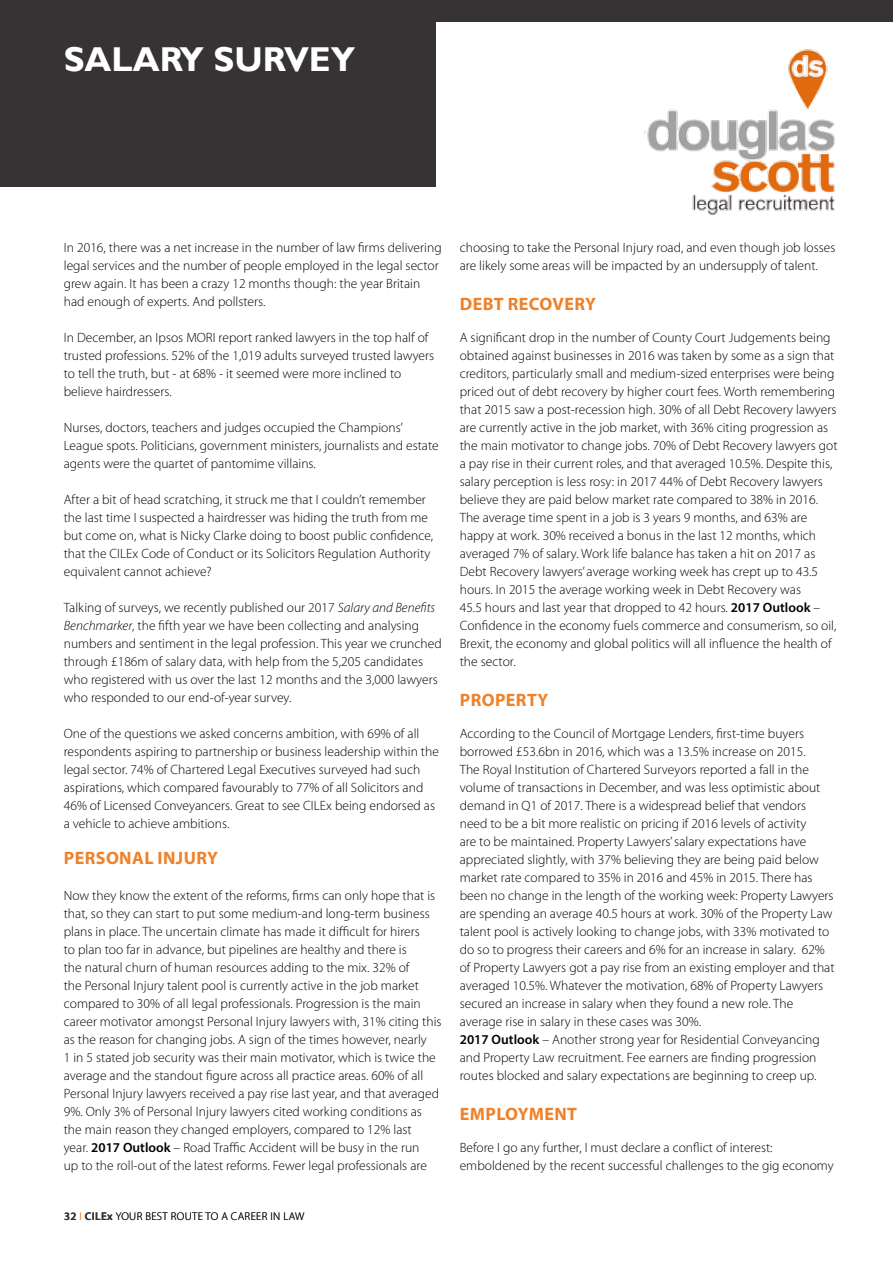
<style>
.page{position:relative;width:893px;height:1263px;background:#fff}
.page>*{position:absolute;margin:0;border:0;box-sizing:border-box;transform-origin:0 0}
.t1{font:700 34.5px "Gill Sans";color:#fff}
.t2{font:700 18px "Myriad Pro";letter-spacing:.02em;color:#ef8129}
.t3{font:300 13.5px/18px "Myriad Pro";color:#000}
.t4{font:300 11.25px "Myriad Pro";letter-spacing:.03em;color:#000}
.s1{font-style:italic}
.s2{font-weight:600}
.s3{font-weight:600;color:#373234}
.s4{color:#ef8129}
</style>
<div class="page">
<div style="left:0;top:0;width:436px;height:187px;background:#373334"></div>
<div style="left:417px;top:0;width:476px;height:21px;background:#373334"></div>
<img style="left:644px;top:49px;width:191px;height:166px">
<h1 class="t1" style="left:64px;top:38px;width:293px">SALARY SURVEY</h1>
<p class="t3" style="left:64px;top:239px;width:379px">In 2016, there was a net increase in the number of law firms delivering legal services and the number of people employed in the legal sector grew again. It has been a crazy 12 months though: the year Britain had enough of experts. And pollsters.</p>
<p class="t3" style="left:64px;top:329px;width:372px">In December, an Ipsos MORI report ranked lawyers in the top half of trusted professions. 52% of the 1,019 adults surveyed trusted lawyers to tell the truth, but - at 68% - it seemed were more inclined to believe hairdressers.</p>
<p class="t3" style="left:64px;top:419px;width:376px">Nurses, doctors, teachers and judges occupied the Champions’<br>League spots. Politicians, government ministers, journalists and estate agents were the quartet of pantomime villains.</p>
<p class="t3" style="left:64px;top:491px;width:371px">After a bit of head scratching, it struck me that I couldn’t remember the last time I suspected a hairdresser was hiding the truth from me but come on, what is Nicky Clarke doing to boost public confidence, that the CILEx Code of Conduct or its Solicitors Regulation Authority equivalent cannot achieve?</p>
<p class="t3" style="left:64px;top:599px;width:379px">Talking of surveys, we recently published our 2017 <span class="s1">Salary and Benefits Benchmarker</span>, the fifth year we have been collecting and analysing numbers and sentiment in the legal profession. This year we crunched through £186m of salary data, with help from the 5,205 candidates who registered with us over the last 12 months and the 3,000 lawyers who responded to our end-of-year survey.</p>
<p class="t3" style="left:64px;top:725px;width:377px">One of the questions we asked concerns ambition, with 69% of all respondents aspiring to partnership or business leadership within the legal sector. 74% of Chartered Legal Executives surveyed had such aspirations, which compared favourably to 77% of all Solicitors and 46% of Licensed Conveyancers. Great to see CILEx being endorsed as a vehicle to achieve ambitions.</p>
<h2 class="t2" style="left:64px;top:846px;width:156px">PERSONAL INJURY</h2>
<p class="t3" style="left:64px;top:887px;width:379px">Now they know the extent of the reforms, firms can only hope that is that, so they can start to put some medium-and long-term business plans in place. The uncertain climate has made it difficult for hirers<br>to plan too far in advance, but pipelines are healthy and there is<br>the natural churn of human resources adding to the mix. 32% of<br>the Personal Injury talent pool is currently active in the job market compared to 30% of all legal professionals. Progression is the main career motivator amongst Personal Injury lawyers with, 31% citing this as the reason for changing jobs. A sign of the times however, nearly<br>1 in 5 stated job security was their main motivator, which is twice the average and the standout figure across all practice areas. 60% of all Personal Injury lawyers received a pay rise last year, and that averaged 9%. Only 3% of Personal Injury lawyers cited working conditions as the main reason they changed employers, compared to 12% last<br>year. <span class="s2">2017 Outlook</span> – Road Traffic Accident will be busy in the run<br>up to the roll-out of the latest reforms. Fewer legal professionals are</p>
<p class="t4" style="left:64px;top:1210px;width:242px"><span class="s3">32</span> <span class="s4">I</span> <span class="s3">CILEx</span> YOUR BEST ROUTE TO A CAREER IN LAW</p>
<p class="t3" style="left:460px;top:239px;width:377px">choosing to take the Personal Injury road, and even though job losses are likely some areas will be impacted by an undersupply of talent.</p>
<h2 class="t2" style="left:460px;top:292px;width:138px">DEBT RECOVERY</h2>
<p class="t3" style="left:460px;top:329px;width:379px">A significant drop in the number of County Court Judgements being obtained against businesses in 2016 was taken by some as a sign that creditors, particularly small and medium-sized enterprises were being priced out of debt recovery by higher court fees. Worth remembering that 2015 saw a post-recession high. 30% of all Debt Recovery lawyers are currently active in the job market, with 36% citing progression as the main motivator to change jobs. 70% of Debt Recovery lawyers got a pay rise in their current roles, and that averaged 10.5%. Despite this, salary perception is less rosy: in 2017 44% of Debt Recovery lawyers believe they are paid below market rate compared to 38% in 2016.<br>The average time spent in a job is 3 years 9 months, and 63% are happy at work. 30% received a bonus in the last 12 months, which averaged 7% of salary. Work life balance has taken a hit on 2017 as Debt Recovery lawyers’ average working week has crept up to 43.5 hours. In 2015 the average working week in Debt Recovery was<br>45.5 hours and last year that dropped to 42 hours. <span class="s2">2017 Outlook</span> – Confidence in the economy fuels commerce and consumerism, so oil, Brexit, the economy and global politics will all influence the health of the sector.</p>
<h2 class="t2" style="left:460px;top:688px;width:90px">PROPERTY</h2>
<p class="t3" style="left:460px;top:725px;width:376px">According to the Council of Mortgage Lenders, first-time buyers borrowed £53.6bn in 2016, which was a 13.5% increase on 2015.<br>The Royal Institution of Chartered Surveyors reported a fall in the volume of transactions in December, and was less optimistic about demand in Q1 of 2017. There is a widespread belief that vendors need to be a bit more realistic on pricing if 2016 levels of activity<br>are to be maintained. Property Lawyers’ salary expectations have appreciated slightly, with 37% believing they are being paid below market rate compared to 35% in 2016 and 45% in 2015. There has been no change in the length of the working week: Property Lawyers are spending an average 40.5 hours at work. 30% of the Property Law talent pool is actively looking to change jobs, with 33% motivated to do so to progress their careers and 6% for an increase in salary. 62% of Property Lawyers got a pay rise from an existing employer and that averaged 10.5%. Whatever the motivation, 68% of Property Lawyers secured an increase in salary when they found a new role. The average rise in salary in these cases was 30%.<br><span class="s2">2017 Outlook</span> – Another strong year for Residential Conveyancing and Property Law recruitment. Fee earners are finding progression routes blocked and salary expectations are beginning to creep up.</p>
<h2 class="t2" style="left:460px;top:1102px;width:119px">EMPLOYMENT</h2>
<p class="t3" style="left:460px;top:1139px;width:376px">Before I go any further, I must declare a conflict of interest: emboldened by the recent successful challenges to the gig economy</p>
</div>
